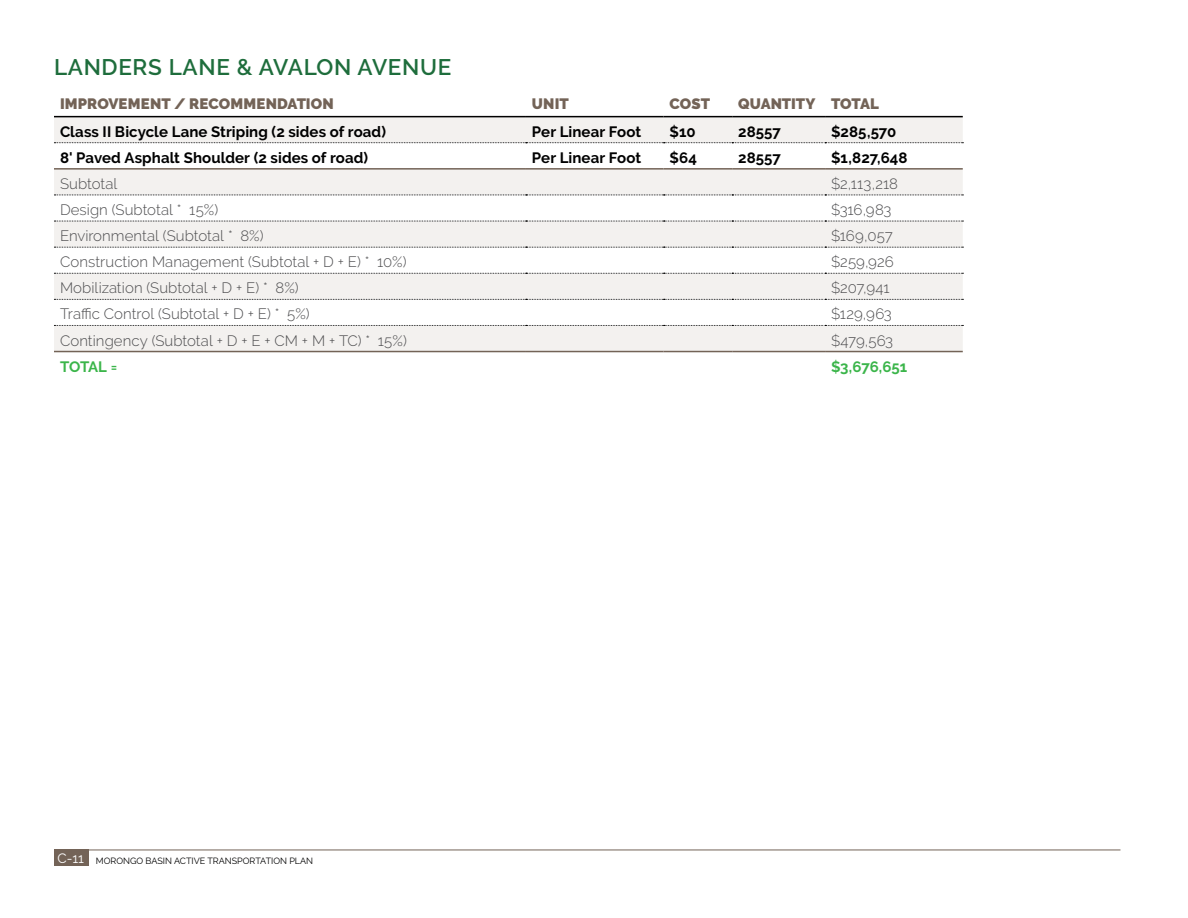
<style>
.page{position:relative;width:1188px;height:918px;background:#fff}
.page>*{position:absolute;margin:0;border:0;box-sizing:border-box;transform-origin:0 0}
.t1{font:600 22.5px "Raleway";letter-spacing:.03em;color:#1e6d3c}
.t2{font:300 15px "Raleway";letter-spacing:.005em;color:#4d4d4f}
.t3{font:700 15px "Raleway";letter-spacing:.005em;color:#000}
.t4{font:900 15px "Raleway";color:#736357}
.t5{font:700 15px "Raleway";letter-spacing:-.01em;color:#3bb54a}
.t6{font:9px "Raleway";color:#000}
.s1{font-size:13.5px;color:#fff}
</style>
<div class="page">
<hr style="left:54px;top:850px;width:1066px;height:1px;background:#736357">
<div style="left:54px;top:850px;width:34px;height:16px;background:#736357"></div>
<div style="left:54px;top:117px;width:909px;height:25px;background:#f3f1ef"></div>
<svg style="left:54px;top:143px;width:909px;height:210px;fill:#f3f1ef"></svg>
<hr style="left:54px;top:116px;width:472px;height:1px;background:#000">
<hr style="left:526px;top:116px;width:138px;height:1px;background:#000">
<hr style="left:664px;top:116px;width:68px;height:1px;background:#000">
<hr style="left:732px;top:116px;width:93px;height:1px;background:#000">
<hr style="left:825px;top:116px;width:138px;height:1px;background:#000">
<svg style="left:54px;top:142px;width:909px;height:1px"></svg>
<svg style="left:54px;top:195px;width:909px;height:1px"></svg>
<svg style="left:54px;top:221px;width:909px;height:1px"></svg>
<svg style="left:54px;top:247px;width:909px;height:1px"></svg>
<svg style="left:54px;top:273px;width:909px;height:1px"></svg>
<svg style="left:54px;top:299px;width:909px;height:1px"></svg>
<svg style="left:54px;top:325px;width:909px;height:1px"></svg>
<hr style="left:54px;top:168px;width:472px;height:2px;background:#736357">
<hr style="left:526px;top:168px;width:138px;height:2px;background:#736357">
<hr style="left:664px;top:168px;width:68px;height:2px;background:#736357">
<hr style="left:732px;top:168px;width:93px;height:2px;background:#736357">
<hr style="left:825px;top:168px;width:138px;height:2px;background:#736357">
<hr style="left:54px;top:351px;width:472px;height:1px;background:#736357">
<hr style="left:526px;top:351px;width:138px;height:1px;background:#736357">
<hr style="left:664px;top:351px;width:68px;height:1px;background:#736357">
<hr style="left:732px;top:351px;width:93px;height:1px;background:#736357">
<hr style="left:825px;top:351px;width:138px;height:1px;background:#736357">
<h1 class="t1" style="left:54px;top:54px;width:399px">LANDERS LANE &amp; AVALON AVENUE</h1>
<p class="t4" style="left:60px;top:95px;width:275px">IMPROVEMENT / RECOMMENDATION</p>
<p class="t4" style="left:532px;top:95px;width:38px">UNIT</p>
<p class="t4" style="left:670px;top:95px;width:42px">COST</p>
<p class="t4" style="left:738px;top:95px;width:142px">QUANTITY TOTAL</p>
<p class="t3" style="left:60px;top:123px;width:328px">Class II Bicycle Lane Striping (2 sides of road)</p>
<p class="t3" style="left:532px;top:123px;width:111px">Per Linear Foot</p>
<p class="t3" style="left:670px;top:123px;width:28px">$10</p>
<p class="t3" style="left:738px;top:123px;width:44px">28557</p>
<p class="t3" style="left:831px;top:123px;width:67px">$285,570</p>
<p class="t3" style="left:60px;top:149px;width:310px">8' Paved Asphalt Shoulder (2 sides of road)</p>
<p class="t3" style="left:532px;top:149px;width:111px">Per Linear Foot</p>
<p class="t3" style="left:670px;top:149px;width:29px">$64</p>
<p class="t3" style="left:738px;top:149px;width:44px">28557</p>
<p class="t3" style="left:831px;top:149px;width:78px">$1,827,648</p>
<p class="t2" style="left:60px;top:175px;width:59px">Subtotal</p>
<p class="t2" style="left:831px;top:175px;width:68px">$2,113,218</p>
<p class="t2" style="left:60px;top:201px;width:160px">Design (Subtotal * 15%)</p>
<p class="t2" style="left:831px;top:201px;width:62px">$316,983</p>
<p class="t2" style="left:60px;top:227px;width:205px">Environmental (Subtotal * 8%)</p>
<p class="t2" style="left:831px;top:227px;width:63px">$169,057</p>
<p class="t2" style="left:60px;top:253px;width:348px">Construction Management (Subtotal + D + E) * 10%)</p>
<p class="t2" style="left:831px;top:253px;width:64px">$259,926</p>
<p class="t2" style="left:60px;top:279px;width:240px">Mobilization (Subtotal + D + E) * 8%)</p>
<p class="t2" style="left:831px;top:279px;width:60px">$207,941</p>
<p class="t2" style="left:60px;top:305px;width:251px">Traffic Control (Subtotal + D + E) * 5%)</p>
<p class="t2" style="left:831px;top:305px;width:62px">$129,963</p>
<p class="t2" style="left:60px;top:331px;width:348px">Contingency (Subtotal + D + E + CM + M + TC) * 15%)</p>
<p class="t2" style="left:831px;top:331px;width:63px">$479,563</p>
<p class="t5" style="left:60px;top:358px;width:59px">TOTAL =</p>
<p class="t5" style="left:831px;top:358px;width:78px">$3,676,651</p>
<p class="t6" style="left:58px;top:856px;width:257px"><span class="s1">C-11</span> MORONGO BASIN ACTIVE TRANSPORTATION PLAN</p>
</div>
